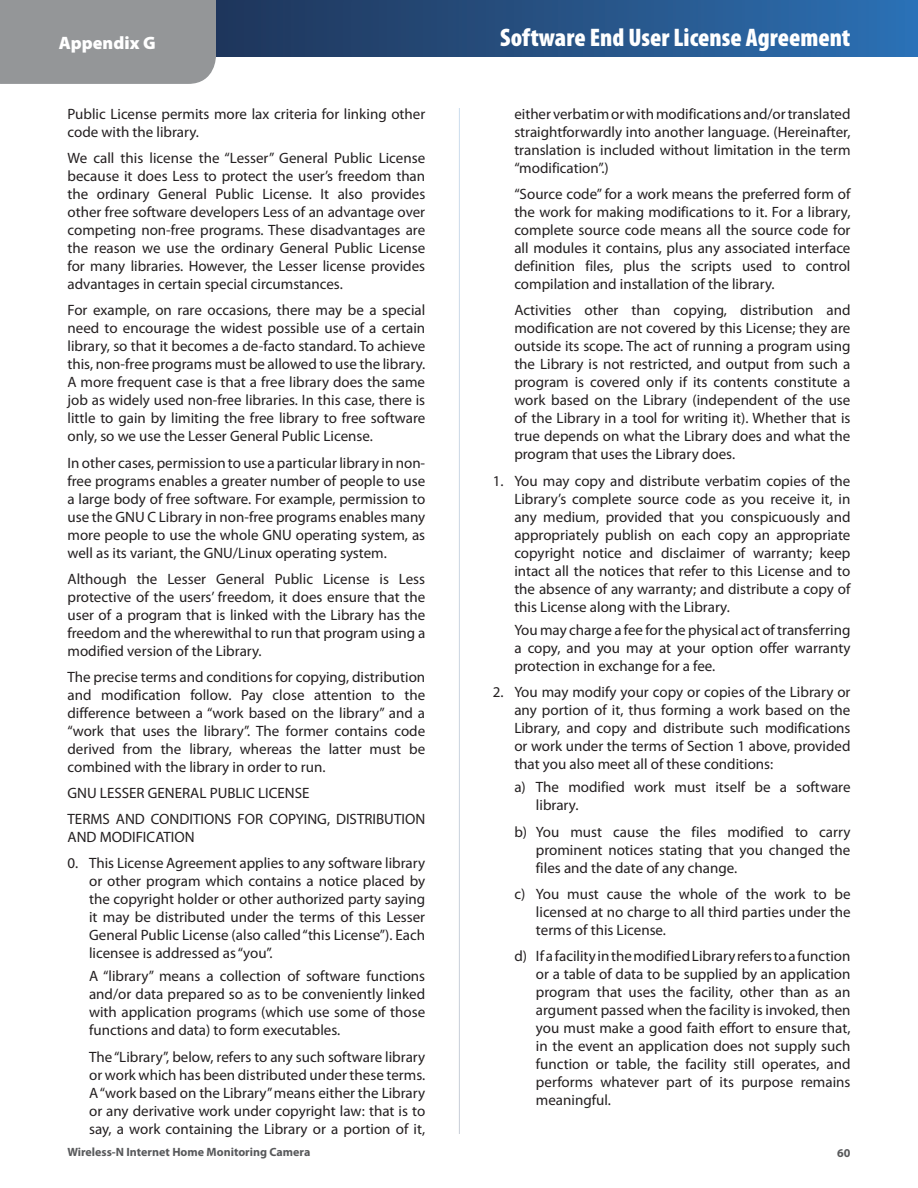
<style>
.page{position:relative;width:918px;height:1188px;background:#fff}
.page>*{position:absolute;margin:0;border:0;box-sizing:border-box;transform-origin:0 0}
.t1{font:900 condensed 25.5px "Myriad Pro";color:#fff}
.t2{font:900 18px "Myriad Pro";color:#fff}
.t3{font:15px/18px "Myriad Pro";color:#231f20;text-align:justify}
.t4{font:700 12px "Myriad Pro";color:#58595b}
</style>
<div class="page">
<div style="left:0;top:0;width:216px;height:84px;background:#949698"></div>
<div style="left:217px;top:1px;width:700px;height:55px;background:linear-gradient(to right,#203559,#2c70b3)"></div>
<p class="t2" style="left:59px;top:32px;width:98px">Appendix G</p>
<h1 class="t1" style="left:500px;top:21px;width:352px">Software End User License Agreement</h1>
<p class="t3" style="left:68px;top:106px;width:359px">Public License permits more lax criteria for linking other code with the library.</p>
<p class="t3" style="left:68px;top:150px;width:359px">We call this license the “Lesser” General Public License because it does Less to protect the user’s freedom than the ordinary General Public License. It also provides other free software developers Less of an advantage over competing non-free programs. These disadvantages are the reason we use the ordinary General Public License for many libraries. However, the Lesser license provides advantages in certain special circumstances.</p>
<p class="t3" style="left:68px;top:302px;width:359px">For example, on rare occasions, there may be a special need to encourage the widest possible use of a certain library, so that it becomes a de-facto standard. To achieve this, non-free programs must be allowed to use the library.<br>A more frequent case is that a free library does the same job as widely used non-free libraries. In this case, there is little to gain by limiting the free library to free software only, so we use the Lesser General Public License.</p>
<p class="t3" style="left:68px;top:454px;width:359px">In other cases, permission to use a particular library in non&shy;free programs enables a greater number of people to use a large body of free software. For example, permission to use the GNU C Library in non-free programs enables many more people to use the whole GNU operating system, as well as its variant, the GNU/Linux operating system.</p>
<p class="t3" style="left:68px;top:570px;width:359px">Although the Lesser General Public License is Less protective of the users’ freedom, it does ensure that the user of a program that is linked with the Library has the freedom and the wherewithal to run that program using a modified version of the Library.</p>
<p class="t3" style="left:68px;top:668px;width:359px">The precise terms and conditions for copying, distribution and modification follow. Pay close attention to the difference between a “work based on the library” and a “work that uses the library”. The former contains code derived from the library, whereas the latter must be combined with the library in order to run.</p>
<p class="t3" style="left:68px;top:780px;width:359px;line-height:26.1px">GNU LESSER GENERAL PUBLIC LICENSE<br>TERMS AND CONDITIONS FOR COPYING, DISTRIBUTION</p>
<p class="t3" style="left:68px;top:828px;width:129px">AND MODIFICATION</p>
<p class="t3" style="left:89px;top:854px;width:338px;text-indent:-22px">0. This License Agreement applies to any software library or other program which contains a notice placed by the copyright holder or other authorized party saying it may be distributed under the terms of this Lesser General Public License (also called “this License”). Each licensee is addressed as “you”.</p>
<p class="t3" style="left:89px;top:968px;width:338px">A “library” means a collection of software functions and/or data prepared so as to be conveniently linked with application programs (which use some of those functions and data) to form executables.</p>
<p class="t3" style="left:89px;top:1048px;width:338px">The “Library”, below, refers to any such software library or work which has been distributed under these terms.<br>A “work based on the Library” means either the Library or any derivative work under copyright law: that is to say, a work containing the Library or a portion of it,</p>
<p class="t4" style="left:68px;top:1145px;width:244px">Wireless-N Internet Home Monitoring Camera</p>
<p class="t3" style="left:514px;top:106px;width:338px">either verbatim or with modifications and/or translated straightforwardly into another language. (Hereinafter, translation is included without limitation in the term “modification”.)</p>
<p class="t3" style="left:514px;top:186px;width:338px">“Source code” for a work means the preferred form of the work for making modifications to it. For a library, complete source code means all the source code for all modules it contains, plus any associated interface definition files, plus the scripts used to control compilation and installation of the library.</p>
<p class="t3" style="left:514px;top:302px;width:338px">Activities other than copying, distribution and modification are not covered by this License; they are outside its scope. The act of running a program using the Library is not restricted, and output from such a program is covered only if its contents constitute a work based on the Library (independent of the use of the Library in a tool for writing it). Whether that is true depends on what the Library does and what the program that uses the Library does.</p>
<p class="t3" style="left:514px;top:472px;width:338px;text-indent:-22px">1. You may copy and distribute verbatim copies of the Library’s complete source code as you receive it, in any medium, provided that you conspicuously and appropriately publish on each copy an appropriate copyright notice and disclaimer of warranty; keep intact all the notices that refer to this License and to the absence of any warranty; and distribute a copy of this License along with the Library.</p>
<p class="t3" style="left:514px;top:621px;width:338px">You may charge a fee for the physical act of transferring a copy, and you may at your option offer warranty protection in exchange for a fee.</p>
<p class="t3" style="left:514px;top:683px;width:338px;text-indent:-22px">2. You may modify your copy or copies of the Library or any portion of it, thus forming a work based on the Library, and copy and distribute such modifications or work under the terms of Section 1 above, provided that you also meet all of these conditions:</p>
<p class="t3" style="left:536px;top:779px;width:316px;text-indent:-22px">a) The modified work must itself be a software library.</p>
<p class="t3" style="left:536px;top:823px;width:316px;text-indent:-22px">b) You must cause the files modified to carry prominent notices stating that you changed the files and the date of any change.</p>
<p class="t3" style="left:536px;top:885px;width:316px;text-indent:-22px">c) You must cause the whole of the work to be licensed at no charge to all third parties under the terms of this License.</p>
<p class="t3" style="left:536px;top:947px;width:316px;text-indent:-22px">d) If a facility in the modified Library refers to a function or a table of data to be supplied by an application program that uses the facility, other than as an argument passed when the facility is invoked, then you must make a good faith effort to ensure that, in the event an application does not supply such function or table, the facility still operates, and performs whatever part of its purpose remains meaningful.</p>
<p class="t4" style="left:837px;top:1147px;width:15px">60</p>
</div>
